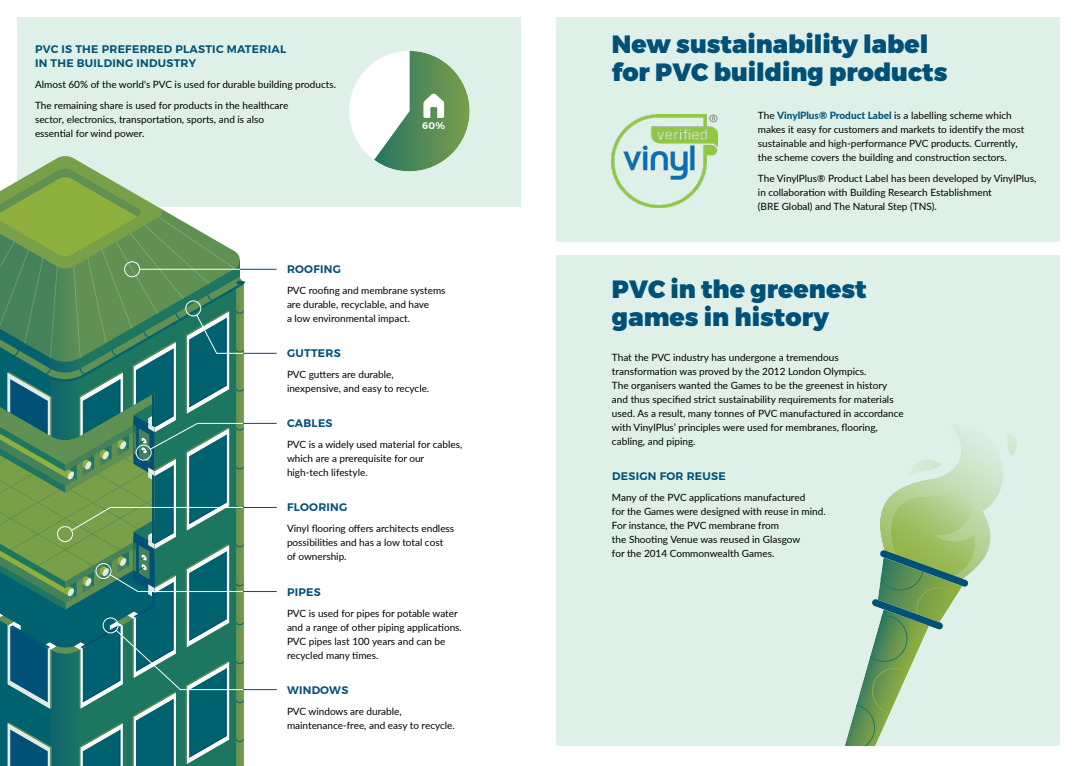
<style>
.page{position:relative;width:1078px;height:766px;background:#fff}
.page>*{position:absolute;margin:0;border:0;box-sizing:border-box;transform-origin:0 0}
.t1{font:900 25px/28px "Montserrat";color:#005077}
.t2{font:600 11px/14px "Montserrat";letter-spacing:.025em;color:#005077}
.t3{font:10px/14px "Lato";color:#000}
.t4{font:600 9.6px "Montserrat";color:#fff}
.s1{font-weight:800;color:#005077}
</style>
<div class="page">
<div style="left:556px;top:17px;width:504px;height:224px;background:#def0e7"></div>
<div style="left:556px;top:255px;width:504px;height:490px;background:#def0e7"></div>
<div style="left:18px;top:17px;width:503px;height:189px;background:#def0e7"></div>
<svg style="left:0;top:155px;width:277px;height:610px"></svg>
<hr style="left:243px;top:353px;width:33px;height:1px;background:#005077">
<hr style="left:243px;top:423px;width:33px;height:1px;background:#005077">
<hr style="left:243px;top:507px;width:33px;height:1px;background:#005077">
<hr style="left:243px;top:591px;width:33px;height:1px;background:#005077">
<hr style="left:243px;top:689px;width:33px;height:1px;background:#005077">
<hr style="left:240px;top:269px;width:36px;height:1px;background:#005077">
<div style="left:57px;top:526px;width:16px;height:16px;border:1px solid #fff;border-radius:50%"></div>
<div style="left:95px;top:563px;width:16px;height:16px;border:1px solid #fff;border-radius:50%"></div>
<div style="left:103px;top:617px;width:16px;height:16px;border:1px solid #fff;border-radius:50%"></div>
<div style="left:136px;top:444px;width:16px;height:16px;border:1px solid #fff;border-radius:50%"></div>
<div style="left:185px;top:300px;width:16px;height:16px;border:1px solid #fff;border-radius:50%"></div>
<div style="left:124px;top:261px;width:16px;height:16px;border:1px solid #fff;border-radius:50%"></div>
<svg style="left:349px;top:51px;width:120px;height:120px"></svg>
<svg style="left:845px;top:428px;width:172px;height:317px"></svg>
<img style="left:612px;top:114px;width:105px;height:94px">
<p class="t2" style="left:35px;top:42px;width:252px">PVC IS THE PREFERRED PLASTIC MATERIAL<br>IN THE BUILDING INDUSTRY</p>
<p class="t3" style="left:35px;top:74px;width:302px;line-height:21px">Almost 60% of the world's PVC is used for durable building products.<br>The remaining share is used for products in the healthcare</p>
<p class="t3" style="left:35px;top:111px;width:230px">sector, electronics, transportation, sports, and is also essential for wind power.</p>
<p class="t4" style="left:422px;top:120px;width:24px">60%</p>
<p class="t2" style="left:287px;top:263px;width:55px">ROOFING</p>
<p class="t3" style="left:287px;top:283px;width:160px">PVC roofing and membrane systems are durable, recyclable, and have<br>a low environmental impact.</p>
<p class="t2" style="left:287px;top:347px;width:55px">GUTTERS</p>
<p class="t3" style="left:287px;top:367px;width:144px">PVC gutters are durable, inexpensive, and easy to recycle.</p>
<p class="t2" style="left:287px;top:417px;width:47px">CABLES</p>
<p class="t3" style="left:287px;top:438px;width:177px">PVC is a widely used material for cables, which are a prerequisite for our high-tech lifestyle.</p>
<p class="t2" style="left:287px;top:501px;width:62px">FLOORING</p>
<p class="t3" style="left:287px;top:521px;width:169px">Vinyl flooring offers architects endless possibilities and has a low total cost of ownership.</p>
<p class="t2" style="left:287px;top:585px;width:35px">PIPES</p>
<p class="t3" style="left:287px;top:606px;width:176px">PVC is used for pipes for potable water and a range of other piping applications.<br>PVC pipes last 100 years and can be recycled many times.</p>
<p class="t2" style="left:287px;top:683px;width:63px">WINDOWS</p>
<p class="t3" style="left:287px;top:704px;width:169px">PVC windows are durable, maintenance-free, and easy to recycle.</p>
<h1 class="t1" style="left:612px;top:31px;width:337px">New sustainability label for PVC building products</h1>
<p class="t3" style="left:757px;top:109px;width:268px">The <span class="s1">VinylPlus® Product Label</span> is a labelling scheme which makes it easy for customers and markets to identify the most sustainable and high-performance PVC products. Currently, the scheme covers the building and construction sectors.</p>
<p class="t3" style="left:757px;top:172px;width:280px">The VinylPlus® Product Label has been developed by VinylPlus, in collaboration with Building Research Establishment<br>(BRE Global) and The Natural Step (TNS).</p>
<h1 class="t1" style="left:612px;top:276px;width:256px">PVC in the greenest games in history</h1>
<p class="t3" style="left:612px;top:351px;width:293px">That the PVC industry has undergone a tremendous transformation was proved by the 2012 London Olympics.<br>The organisers wanted the Games to be the greenest in history and thus specified strict sustainability requirements for materials used. As a result, many tonnes of PVC manufactured in accordance with VinylPlus’ principles were used for membranes, flooring, cabling, and piping.</p>
<p class="t2" style="left:612px;top:469px;width:115px">DESIGN FOR REUSE</p>
<p class="t3" style="left:612px;top:489px;width:215px">Many of the PVC applications manufactured<br>for the Games were designed with reuse in mind.<br>For instance, the PVC membrane from<br>the Shooting Venue was reused in Glasgow<br>for the 2014 Commonwealth Games.</p>
</div>
